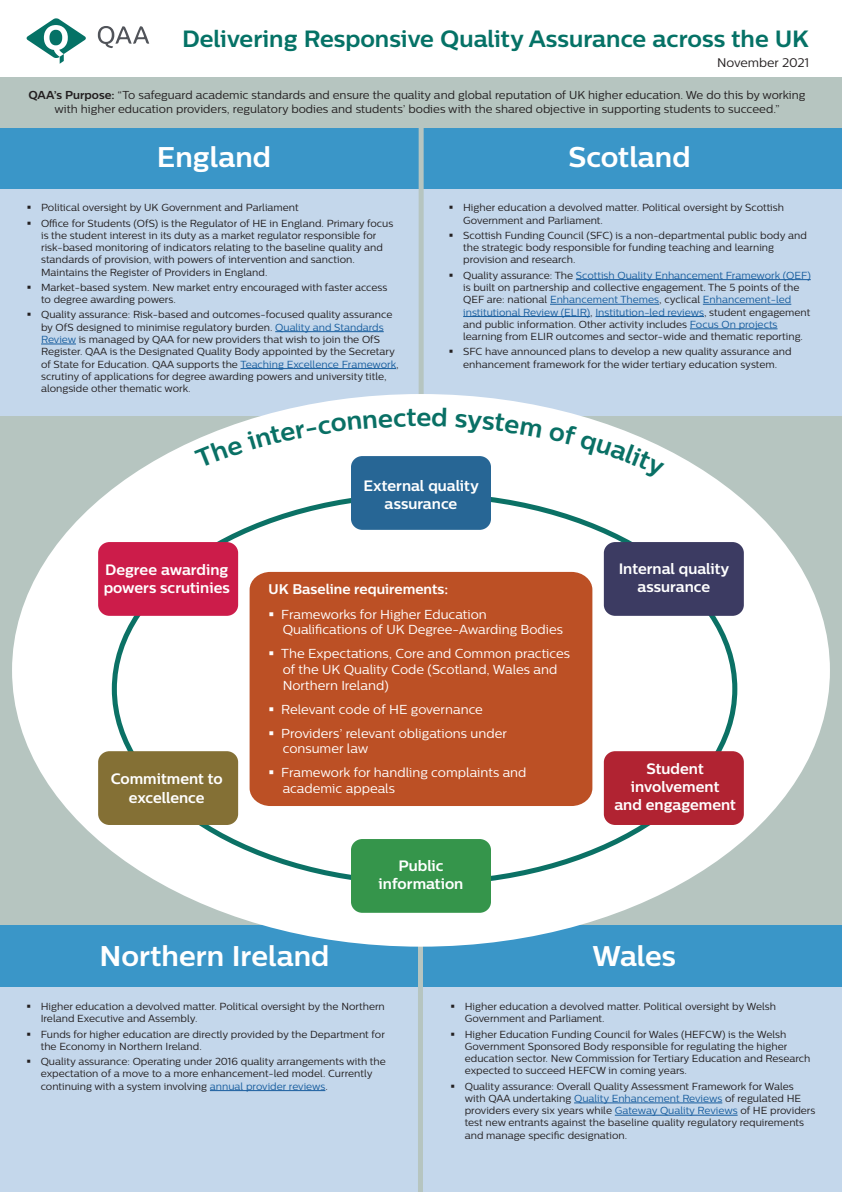
<style>
.page{position:relative;width:842px;height:1192px;background:#fff}
.page>*{position:absolute;margin:0;border:0;box-sizing:border-box;transform-origin:0 0}
.t1{font:700 28.5px "Centrale Sans";color:#fff}
.t2{font:700 25.5px "Centrale Sans";color:#097065}
.t3{font:700 23.5px "Centrale Sans";color:#057266}
.t4{font:700 15.05px/18.1px "Centrale Sans";color:#fff;text-align:center}
.t5{font:700 14px "Centrale Sans";color:#fff}
.t6{font:13px/15.6px "Centrale Sans";color:#fff}
.t7{font:12.5px "Centrale Sans";color:#231f20}
.t8{font:11.5px/13.8px "Centrale Sans";color:#231f20;text-align:center}
.t9{font:10.25px/12.3px "Centrale Sans";color:#231f20}
.s1{font-weight:700}
.s2{color:#175d9e}
</style>
<div class="page">
<div style="left:0;top:397px;width:842px;height:530px;background:#b6c5c0"></div>
<div style="left:420px;top:127px;width:422px;height:289px;background:#c4d7eb"></div>
<div style="left:421px;top:127px;width:421px;height:62px;background:#3a96c8"></div>
<hr style="left:576px;top:279px;width:235px;height:1px;background:#175d9e">
<hr style="left:550px;top:304px;width:109px;height:1px;background:#175d9e">
<hr style="left:703px;top:304px;width:88px;height:1px;background:#175d9e">
<hr style="left:463px;top:316px;width:127px;height:1px;background:#175d9e">
<hr style="left:595px;top:316px;width:109px;height:1px;background:#175d9e">
<hr style="left:690px;top:329px;width:87px;height:1px;background:#175d9e">
<div style="left:0;top:927px;width:421px;height:265px;background:#c4d7eb"></div>
<div style="left:0;top:925px;width:422px;height:62px;background:#3a96c8"></div>
<hr style="left:210px;top:1090px;width:115px;height:1px;background:#175d9e">
<div style="left:421px;top:927px;width:421px;height:265px;background:#c4d7eb"></div>
<div style="left:420px;top:925px;width:422px;height:62px;background:#3a96c8"></div>
<div style="left:418px;top:904px;width:5px;height:288px;background:#b6c5c0"></div>
<div style="left:0;top:127px;width:421px;height:289px;background:#c4d7eb"></div>
<div style="left:0;top:127px;width:421px;height:62px;background:#3a96c8"></div>
<div style="left:419px;top:107px;width:5px;height:290px;background:#b6c5c0"></div>
<div style="left:12px;top:394px;width:818px;height:553px;background:#fff;border-radius:50%"></div>
<hr style="left:275px;top:331px;width:109px;height:1px;background:#175d9e">
<hr style="left:41px;top:344px;width:35px;height:1px;background:#175d9e">
<hr style="left:240px;top:368px;width:156px;height:1px;background:#175d9e">
<hr style="left:574px;top:1103px;width:148px;height:1px;background:#175d9e">
<hr style="left:615px;top:1115px;width:123px;height:1px;background:#175d9e">
<div style="left:250px;top:572px;width:342px;height:234px;background:#bc5025"></div>
<div style="left:351px;top:456px;width:140px;height:74px;background:#276695;border-radius:11px"></div>
<div style="left:98px;top:751px;width:140px;height:74px;background:#847035;border-radius:11px"></div>
<div style="left:604px;top:542px;width:140px;height:74px;background:#3c3b62;border-radius:11px"></div>
<div style="left:351px;top:839px;width:140px;height:74px;background:#35954b;border-radius:11px"></div>
<div style="left:604px;top:751px;width:140px;height:74px;background:#b12332;border-radius:11px"></div>
<svg style="left:27px;top:18px;width:59px;height:46px"></svg>
<svg style="left:98px;top:26px;width:51px;height:22px"></svg>
<div style="left:0;top:77px;width:842px;height:50px;background:#b6c5c0"></div>
<div style="left:98px;top:542px;width:140px;height:74px;background:#cc1c4a;border-radius:11px"></div>
<svg style="left:194px;top:409px;width:222px;height:57px"></svg>
<svg style="left:607px;top:424px;width:58px;height:25px"></svg>
<p class="t3" style="left:182px;top:24px;width:628px">Delivering Responsive Quality Assurance across the UK</p>
<p class="t7" style="left:717px;top:55px;width:93px">November 2021</p>
<p class="t8" style="left:29px;top:88px;width:778px"><span class="s1">QAA’s Purpose:</span> “To safeguard academic standards and ensure the quality and global reputation of UK higher education. We do this by working with higher education providers, regulatory bodies and students’ bodies with the shared objective in supporting students to succeed.”</p>
<p class="t1" style="left:157px;top:140px;width:116px">England</p>
<p class="t1" style="left:568px;top:140px;width:124px">Scotland</p>
<p class="t9" style="left:27px;top:202px;width:273px">▪ Political oversight by UK Government and Parliament</p>
<p class="t9" style="left:41px;top:217px;width:354px;text-indent:-14px">▪ Office for Students (OfS) is the Regulator of HE in England. Primary focus is the student interest in its duty as a market regulator responsible for risk-based monitoring of indicators relating to the baseline quality and standards of provision, with powers of intervention and sanction.<br>Maintains the Register of Providers in England.</p>
<p class="t9" style="left:41px;top:281px;width:348px;text-indent:-14px">▪ Market-based system. New market entry encouraged with faster access to degree awarding powers.</p>
<p class="t9" style="left:41px;top:308px;width:359px;text-indent:-14px">▪ Quality assurance: Risk-based and outcomes-focused quality assurance by OfS designed to minimise regulatory burden. <span class="s2">Quality and Standards Review</span> is managed by QAA for new providers that wish to join the OfS Register. QAA is the Designated Quality Body appointed by the Secretary of State for Education. QAA supports the <span class="s2">Teaching Excellence Framework</span>, scrutiny of applications for degree awarding powers and university title, alongside other thematic work.</p>
<p class="t2" style="left:416px;top:402px;width:17px">e</p>
<p class="t9" style="left:463px;top:202px;width:322px;text-indent:-14px">▪ Higher education a devolved matter. Political oversight by Scottish<br>Government and Parliament.</p>
<p class="t9" style="left:463px;top:229px;width:345px;text-indent:-14px">▪ Scottish Funding Council (SFC) is a non-departmental public body and the strategic body responsible for funding teaching and learning provision and research.</p>
<p class="t9" style="left:463px;top:269px;width:349px;text-indent:-14px">▪ Quality assurance: The <span class="s2">Scottish Quality Enhancement Framework (QEF) </span>is built on partnership and collective engagement. The 5 points of the QEF are: national <span class="s2">Enhancement Themes</span>, cyclical <span class="s2">Enhancement-led institutional Review (ELIR)</span>, <span class="s2">Institution-led reviews</span>, student engagement and public information. Other activity includes <span class="s2">Focus On projects </span>learning from ELIR outcomes and sector-wide and thematic reporting.</p>
<p class="t9" style="left:449px;top:345px;width:344px;text-align:center">▪ SFC have announced plans to develop a new quality assurance and enhancement framework for the wider tertiary education system.</p>
<p class="t4" style="left:104px;top:561px;width:128px;text-align:left">Degree awarding powers scrutinies</p>
<p class="t4" style="left:111px;top:770px;width:114px">Commitment to</p>
<p class="t4" style="left:129px;top:788px;width:77px">excellence</p>
<p class="t4" style="left:363px;top:476px;width:117px">External quality assurance</p>
<p class="t5" style="left:269px;top:581px;width:181px">UK Baseline requirements:</p>
<p class="t6" style="left:283px;top:606px;width:282px;text-indent:-14px">▪ Frameworks for Higher Education<br>Qualifications of UK Degree-Awarding Bodies</p>
<p class="t6" style="left:283px;top:646px;width:289px;text-indent:-14px">▪ The Expectations, Core and Common practices of the UK Quality Code (Scotland, Wales and<br>Northern Ireland)</p>
<p class="t6" style="left:269px;top:701px;width:216px">▪ Relevant code of HE governance</p>
<p class="t6" style="left:283px;top:725px;width:226px;text-indent:-14px">▪ Providers’ relevant obligations under consumer law</p>
<p class="t6" style="left:283px;top:765px;width:245px;text-indent:-14px">▪ Framework for handling complaints and academic appeals</p>
<p class="t4" style="left:398px;top:857px;width:47px">Public</p>
<p class="t4" style="left:379px;top:875px;width:86px">information</p>
<p class="t4" style="left:619px;top:560px;width:112px">Internal quality</p>
<p class="t4" style="left:637px;top:578px;width:74px">assurance</p>
<p class="t4" style="left:647px;top:759px;width:59px">Student</p>
<p class="t4" style="left:631px;top:777px;width:90px">involvement</p>
<p class="t4" style="left:614px;top:795px;width:123px">and engagement</p>
<p class="t1" style="left:99px;top:939px;width:232px">Northern Ireland</p>
<p class="t9" style="left:41px;top:1000px;width:346px;text-indent:-14px">▪ Higher education a devolved matter. Political oversight by the Northern<br>Ireland Executive and Assembly.</p>
<p class="t9" style="left:41px;top:1028px;width:346px;text-indent:-14px">▪ Funds for higher education are directly provided by the Department for the Economy in Northern Ireland.</p>
<p class="t9" style="left:41px;top:1055px;width:347px;text-indent:-14px">▪ Quality assurance: Operating under 2016 quality arrangements with the expectation of a move to a more enhancement-led model. Currently continuing with a system involving <span class="s2">annual provider reviews</span>.</p>
<p class="t1" style="left:592px;top:939px;width:85px">Wales</p>
<p class="t9" style="left:465px;top:1000px;width:313px;text-indent:-14px">▪ Higher education a devolved matter. Political oversight by Welsh<br>Government and Parliament.</p>
<p class="t9" style="left:465px;top:1028px;width:347px;text-indent:-14px">▪ Higher Education Funding Council for Wales (HEFCW) is the Welsh Government Sponsored Body responsible for regulating the higher education sector. New Commission for Tertiary Education and Research expected to succeed HEFCW in coming years.</p>
<p class="t9" style="left:465px;top:1080px;width:352px;text-indent:-14px">▪ Quality assurance: Overall Quality Assessment Framework for Wales with QAA undertaking <span class="s2">Quality Enhancement Reviews</span> of regulated HE providers every six years while <span class="s2">Gateway Quality Reviews</span> of HE providers test new entrants against the baseline quality regulatory requirements and manage specific designation.</p>
</div>
